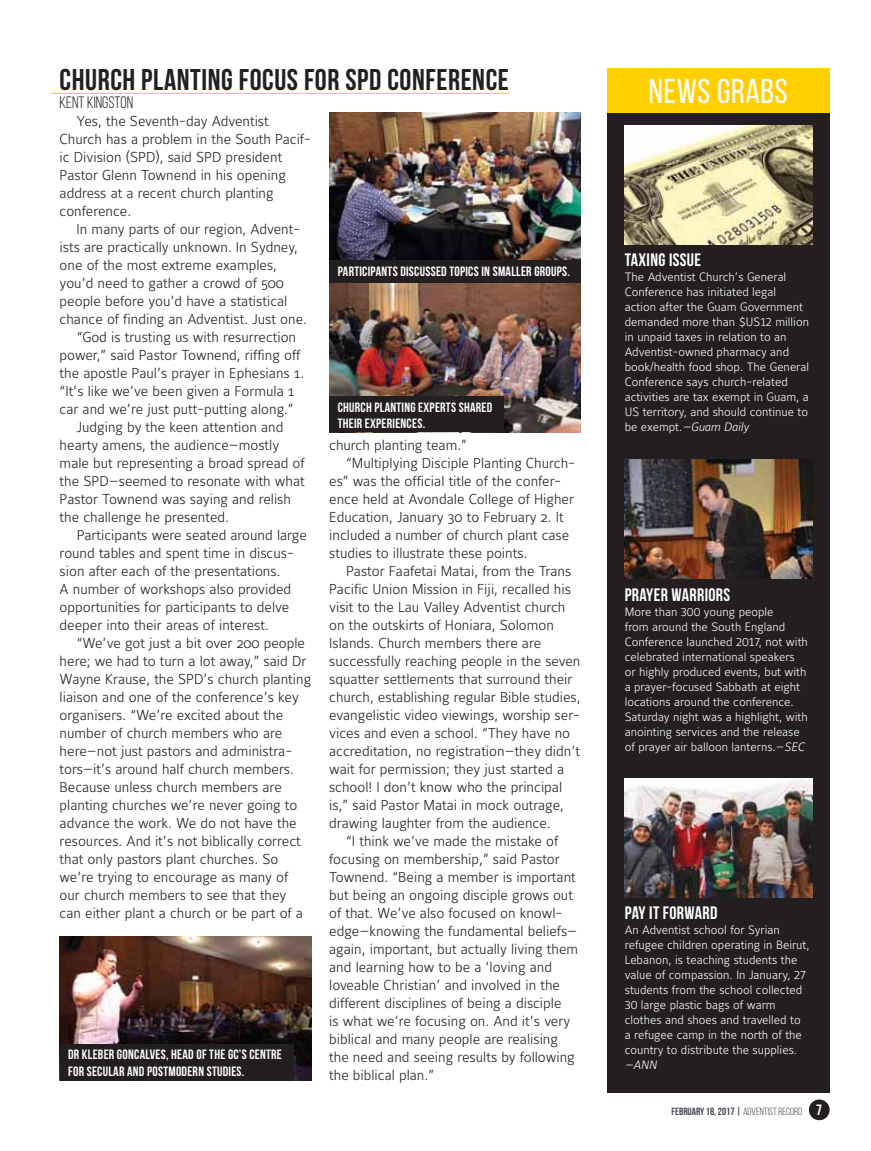
<style>
.page{position:relative;width:871px;height:1151px;background:#fff}
.page>*{position:absolute;margin:0;border:0;box-sizing:border-box;transform-origin:0 0}
.t1{font:34.5px "Bebas Neue";letter-spacing:.02em;color:#fff}
.t2{font:700 30px "Bebas Neue";letter-spacing:.02em;color:#231f20}
.t3{font:700 18px "Bebas Neue";letter-spacing:.02em;color:#fff}
.t4{font:16.5px "Bebas Neue";color:#231f20}
.t5{font:300 14.25px/18px "Maurea";color:#231f20}
.t6{font:13.5px/16.2px "Bebas Neue";letter-spacing:.02em;color:#fff}
.t7{font:12px/15px "Maurea Light Lf";color:#fff}
.t8{font:italic 300 12px "Maurea";color:#fff}
.t9{font:700 10.5px "Bebas Neue";color:#444351}
.s1{font-family:"Maurea Light Lf";font-weight:400;font-style:normal}
.s2{font-family:"Maurea";font-weight:300;font-style:italic}
.s3{font-weight:400}
.s4{font-size:15px;color:#fff}
</style>
<div class="page">
<div style="left:808px;top:1099px;width:21px;height:21px;background:#231f20;border-radius:50%"></div>
<div style="left:607px;top:112px;width:222px;height:980px;background:#231f20"></div>
<img style="left:624px;top:125px;width:188px;height:119px">
<img style="left:624px;top:459px;width:188px;height:120px">
<img style="left:624px;top:778px;width:188px;height:119px">
<hr style="left:51px;top:93px;width:458px;height:1px;background:#ffc229">
<img style="left:329px;top:112px;width:251px;height:149px">
<div style="left:329px;top:261px;width:251px;height:23px;background:#231f20"></div>
<div style="left:607px;top:68px;width:222px;height:44px;background:#ffcf00"></div>
<img style="left:60px;top:936px;width:251px;height:144px">
<div style="left:60px;top:1044px;width:233px;height:36px;background:#231f20"></div>
<img style="left:329px;top:284px;width:251px;height:148px">
<div style="left:329px;top:396px;width:174px;height:36px;background:#231f20"></div>
<h2 class="t2" style="left:60px;top:62px;width:451px">CHURCH PLANTING FOCUS FOR SPD CONFERENCE</h2>
<p class="t4" style="left:60px;top:93px;width:75px">KENT KINGSTON</p>
<p class="t5" style="left:60px;top:113px;width:253px;text-indent:17px">Yes, the Seventh-day Adventist<br>Church has a problem in the South Pacif&shy;ic Division (SPD), said SPD president<br>Pastor Glenn Townend in his opening address at a recent church planting conference.</p>
<p class="t5" style="left:77px;top:221px;width:225px">In many parts of our region, Advent-</p>
<p class="t5" style="left:60px;top:239px;width:240px">ists are practically unknown. In Sydney,</p>
<p class="t5" style="left:60px;top:257px;width:219px">one of the most extreme examples,</p>
<p class="t5" style="left:60px;top:275px;width:226px">you’d need to gather a crowd of 500</p>
<p class="t5" style="left:60px;top:293px;width:229px">people before you’d have a statistical</p>
<p class="t5" style="left:60px;top:311px;width:249px">chance of finding an Adventist. Just one.</p>
<p class="t5" style="left:77px;top:329px;width:221px">“God is trusting us with resurrection</p>
<p class="t5" style="left:60px;top:347px;width:242px">power,” said Pastor Townend, riffing off</p>
<p class="t5" style="left:60px;top:365px;width:246px">the apostle Paul’s prayer in Ephesians 1.</p>
<p class="t5" style="left:60px;top:383px;width:236px">“It’s like we’ve been given a Formula 1</p>
<p class="t5" style="left:60px;top:401px;width:235px">car and we’re just putt-putting along.”</p>
<p class="t5" style="left:77px;top:419px;width:208px">Judging by the keen attention and</p>
<p class="t5" style="left:60px;top:437px;width:221px">hearty amens, the audience—mostly</p>
<p class="t5" style="left:60px;top:455px;width:246px">male but representing a broad spread of</p>
<p class="t5" style="left:60px;top:473px;width:247px">the SPD—seemed to resonate with what</p>
<p class="t5" style="left:60px;top:491px;width:233px">Pastor Townend was saying and relish</p>
<p class="t5" style="left:60px;top:509px;width:171px">the challenge he presented.</p>
<p class="t5" style="left:77px;top:527px;width:232px">Participants were seated around large</p>
<p class="t5" style="left:60px;top:545px;width:236px">round tables and spent time in discus-</p>
<p class="t5" style="left:60px;top:563px;width:222px">sion after each of the presentations.</p>
<p class="t5" style="left:60px;top:581px;width:233px">A number of workshops also provided</p>
<p class="t5" style="left:60px;top:599px;width:231px">opportunities for participants to delve</p>
<p class="t5" style="left:60px;top:617px;width:211px">deeper into their areas of interest.</p>
<p class="t5" style="left:77px;top:635px;width:230px">“We’ve got just a bit over 200 people</p>
<p class="t5" style="left:60px;top:653px;width:248px">here; we had to turn a lot away,” said Dr</p>
<p class="t5" style="left:60px;top:671px;width:253px">Wayne Krause, the SPD’s church planting</p>
<p class="t5" style="left:60px;top:689px;width:241px">liaison and one of the conference’s key</p>
<p class="t5" style="left:60px;top:707px;width:225px">organisers. “We’re excited about the</p>
<p class="t5" style="left:60px;top:725px;width:224px">number of church members who are</p>
<p class="t5" style="left:60px;top:743px;width:234px">here—not just pastors and administra-</p>
<p class="t5" style="left:60px;top:761px;width:236px">tors—it’s around half church members.</p>
<p class="t5" style="left:60px;top:779px;width:224px">Because unless church members are</p>
<p class="t5" style="left:60px;top:797px;width:239px">planting churches we’re never going to</p>
<p class="t5" style="left:60px;top:815px;width:238px">advance the work. We do not have the</p>
<p class="t5" style="left:60px;top:833px;width:243px">resources. And it’s not biblically correct</p>
<p class="t5" style="left:60px;top:851px;width:220px">that only pastors plant churches. So</p>
<p class="t5" style="left:60px;top:869px;width:230px">we’re trying to encourage as many of</p>
<p class="t5" style="left:60px;top:887px;width:228px">our church members to see that they</p>
<p class="t5" style="left:60px;top:905px;width:245px">can either plant a church or be part of a</p>
<p class="t6" style="left:338px;top:263px;width:234px">PARTICIPANTS DISCUSSED TOPICS IN SMALLER GROUPS.</p>
<p class="t6" style="left:338px;top:399px;width:156px">CHURCH PLANTING EXPERTS SHARED<br>THEIR EXPERIENCES.</p>
<p class="t5" style="left:329px;top:437px;width:139px">church planting team.”</p>
<p class="t5" style="left:346px;top:455px;width:231px">“Multiplying Disciple Planting Church-</p>
<p class="t5" style="left:329px;top:473px;width:234px">es” was the official title of the confer-</p>
<p class="t5" style="left:329px;top:491px;width:246px">ence held at Avondale College of Higher</p>
<p class="t5" style="left:329px;top:509px;width:236px">Education, January 30 to February 2. It</p>
<p class="t5" style="left:329px;top:527px;width:242px">included a number of church plant case</p>
<p class="t5" style="left:329px;top:545px;width:200px">studies to illustrate these points.</p>
<p class="t5" style="left:346px;top:563px;width:226px">Pastor Faafetai Matai, from the Trans</p>
<p class="t5" style="left:329px;top:581px;width:243px">Pacific Union Mission in Fiji, recalled his</p>
<p class="t5" style="left:329px;top:599px;width:238px">visit to the Lau Valley Adventist church</p>
<p class="t5" style="left:329px;top:617px;width:226px">on the outskirts of Honiara, Solomon</p>
<p class="t5" style="left:329px;top:635px;width:213px">Islands. Church members there are</p>
<p class="t5" style="left:329px;top:653px;width:253px">successfully reaching people in the seven</p>
<p class="t5" style="left:329px;top:671px;width:245px">squatter settlements that surround their</p>
<p class="t5" style="left:329px;top:689px;width:253px">church, establishing regular Bible studies,</p>
<p class="t5" style="left:329px;top:707px;width:252px">evangelistic video viewings, worship ser-</p>
<p class="t5" style="left:329px;top:725px;width:242px">vices and even a school. “They have no</p>
<p class="t5" style="left:329px;top:743px;width:252px">accreditation, no registration—they didn’t</p>
<p class="t5" style="left:329px;top:761px;width:236px">wait for permission; they just started a</p>
<p class="t5" style="left:329px;top:779px;width:234px">school! I don’t know who the principal</p>
<p class="t5" style="left:329px;top:797px;width:236px">is,” said Pastor Matai in mock outrage,</p>
<p class="t5" style="left:329px;top:815px;width:223px">drawing laughter from the audience.</p>
<p class="t5" style="left:346px;top:833px;width:213px">“I think we’ve made the mistake of</p>
<p class="t5" style="left:329px;top:851px;width:232px">focusing on membership,” said Pastor</p>
<p class="t5" style="left:329px;top:869px;width:248px">Townend. “Being a member is important</p>
<p class="t5" style="left:329px;top:887px;width:245px">but being an ongoing disciple grows out</p>
<p class="t5" style="left:329px;top:905px;width:235px">of that. We’ve also focused on knowl-</p>
<p class="t5" style="left:329px;top:923px;width:249px">edge—knowing the fundamental beliefs—</p>
<p class="t5" style="left:329px;top:941px;width:250px">again, important, but actually living them</p>
<p class="t5" style="left:329px;top:959px;width:224px">and learning how to be a ‘loving and</p>
<p class="t5" style="left:329px;top:977px;width:232px">loveable Christian’ and involved in the</p>
<p class="t5" style="left:329px;top:995px;width:234px">different disciplines of being a disciple</p>
<p class="t5" style="left:329px;top:1013px;width:242px">is what we’re focusing on. And it’s very</p>
<p class="t5" style="left:329px;top:1031px;width:230px">biblical and many people are realising</p>
<p class="t5" style="left:329px;top:1049px;width:247px">the need and seeing results by following</p>
<p class="t5" style="left:329px;top:1067px;width:106px">the biblical plan.”</p>
<p class="t6" style="left:68px;top:1046px;width:215px">DR KLEBER GONCALVES, HEAD OF THE GC’S CENTRE<br>FOR SECULAR AND POSTMODERN STUDIES.</p>
<h1 class="t1" style="left:649px;top:71px;width:140px">NEWS GRABS</h1>
<p class="t3" style="left:624px;top:249px;width:78px">TAXING ISSUE</p>
<p class="t7" style="left:624px;top:270px;width:186px">The Adventist Church’s General Conference has initiated legal action after the Guam Government demanded more than $US12 million in unpaid taxes in relation to an Adventist-owned pharmacy and book/health food shop. The General Conference says church-related activities are tax exempt in Guam, a US territory, and should continue to</p>
<p class="t8" style="left:624px;top:421px;width:126px"><span class="s1">be exempt.</span>—Guam Daily</p>
<p class="t3" style="left:624px;top:584px;width:107px">PRAYER WARRIORS</p>
<p class="t7" style="left:624px;top:605px;width:185px">More than 300 young people<br>from around the South England Conference launched 2017, not with celebrated international speakers or highly produced events, but with a prayer-focused Sabbath at eight locations around the conference.<br>Saturday night was a highlight, with anointing services and the release of prayer air balloon lanterns.—<span class="s2">SEC</span></p>
<p class="t3" style="left:624px;top:902px;width:94px">PAY IT FORWARD</p>
<p class="t7" style="left:624px;top:923px;width:186px">An Adventist school for Syrian refugee children operating in Beirut, Lebanon, is teaching students the value of compassion. In January, 27 students from the school collected 30 large plastic bags of warm clothes and shoes and travelled to a refugee camp in the north of the country to distribute the supplies.</p>
<p class="t8" style="left:624px;top:1059px;width:33px">—ANN</p>
<p class="t9" style="left:671px;top:1105px;width:152px">FEBRUARY 18, 2017 | <span class="s3">ADVENTIST RECORD</span> <span class="s4">7</span></p>
</div>
